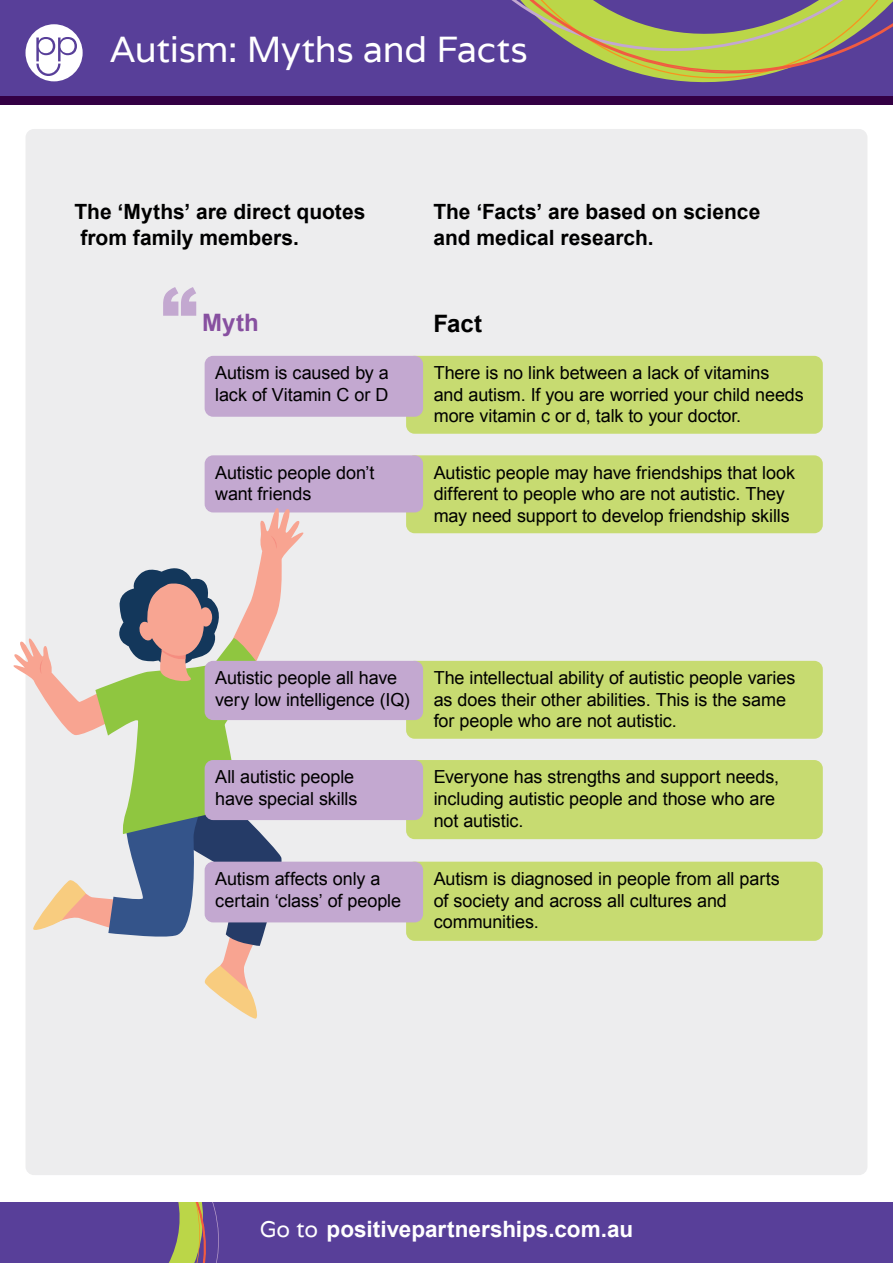
<style>
.page{position:relative;width:893px;height:1263px;background:#583f99}
.page>*{position:absolute;margin:0;border:0;box-sizing:border-box;transform-origin:0 0}
.t1{font:36px "Varela";letter-spacing:-.01em;color:#fff}
.t2{font:700 24px "Arial";color:#000}
.t3{font:700 24px "Arial";color:#8750a0}
.t4{font:700 22.5px "Arial";color:#fff}
.t5{font:700 21px/25.2px "Arial";color:#000}
.t6{font:18px/21.6px "Arial";letter-spacing:-.005em;color:#000}
.s1{font-family:"Varela";font-weight:400}
</style>
<div class="page">
<svg style="left:0;top:1201px;width:223px;height:62px"></svg>
<div style="left:0;top:96px;width:893px;height:1105px;background:#fff"></div>
<div style="left:26px;top:129px;width:841px;height:1046px;background:#ededee;border-radius:9px"></div>
<svg style="left:431px;top:104px;width:462px;height:1px"></svg>
<svg style="left:511px;top:0;width:382px;height:83px"></svg>
<div style="left:0;top:96px;width:893px;height:8px;background:#304"></div>
<div style="left:406px;top:455px;width:417px;height:78px;background:#c7db71;border-radius:9px"></div>
<div style="left:205px;top:455px;width:218px;height:57px;background:#c3a8d0;border-radius:9px"></div>
<svg style="left:13px;top:507px;width:292px;height:512px"></svg>
<div style="left:406px;top:356px;width:417px;height:78px;background:#c7db71;border-radius:9px"></div>
<div style="left:205px;top:356px;width:218px;height:61px;background:#c3a8d0;border-radius:9px"></div>
<div style="left:406px;top:661px;width:417px;height:78px;background:#c7db71;border-radius:9px"></div>
<div style="left:406px;top:760px;width:417px;height:79px;background:#c7db71;border-radius:9px"></div>
<div style="left:406px;top:862px;width:417px;height:79px;background:#c7db71;border-radius:9px"></div>
<div style="left:205px;top:661px;width:218px;height:59px;background:#c3a8d0;border-radius:9px"></div>
<div style="left:205px;top:760px;width:218px;height:60px;background:#c3a8d0;border-radius:9px"></div>
<div style="left:205px;top:862px;width:218px;height:60px;background:#c3a8d0;border-radius:9px"></div>
<svg style="left:163px;top:287px;width:33px;height:29px"></svg>
<div style="left:26px;top:24px;width:57px;height:57px;background:#fff;border-radius:50%"></div>
<svg style="left:36px;top:37px;width:41px;height:39px"></svg>
<h1 class="t1" style="left:110px;top:26px;width:419px">Autism: Myths and Facts</h1>
<p class="t5" style="left:75px;top:200px;width:292px">The ‘Myths’ are direct quotes from family members.</p>
<p class="t5" style="left:433px;top:200px;width:329px">The ‘Facts’ are based on science and medical research.</p>
<h2 class="t3" style="left:202px;top:307px;width:58px">Myth</h2>
<h2 class="t2" style="left:433px;top:307px;width:50px">Fact</h2>
<p class="t6" style="left:215px;top:362px;width:175px">Autism is caused by a lack of Vitamin C or D</p>
<p class="t6" style="left:434px;top:362px;width:372px">There is no link between a lack of vitamins<br>and autism If. you are worried your child needs more vitamin c or ,d talk to your doctor.</p>
<p class="t6" style="left:215px;top:462px;width:161px">Autistic people don t’ want friends</p>
<p class="t6" style="left:434px;top:462px;width:363px">Autistic people may have friendships that look different to people who are not autistic. They may need support to develop friendship skills</p>
<p class="t6" style="left:215px;top:667px;width:196px">Autistic people all have very low intelligence (IQ(</p>
<p class="t6" style="left:215px;top:766px;width:144px">All autistic people have special skills</p>
<p class="t6" style="left:215px;top:868px;width:187px">Autism affects only a certain ‘class’ of people</p>
<p class="t6" style="left:434px;top:667px;width:363px">The intellectual ability of autistic people varies as does their other abilities. This is the same for people who are not autistic.</p>
<p class="t6" style="left:434px;top:766px;width:347px">Everyone has strengths and support needs, including autistic people and those who are not autistic.</p>
<p class="t6" style="left:434px;top:868px;width:348px">Autism is diagnosed in people from all parts of society and across all cultures and communities.</p>
<p class="t4" style="left:260px;top:1215px;width:375px"><span class="s1">Go to</span> positivepartnerships.com.au</p>
</div>
